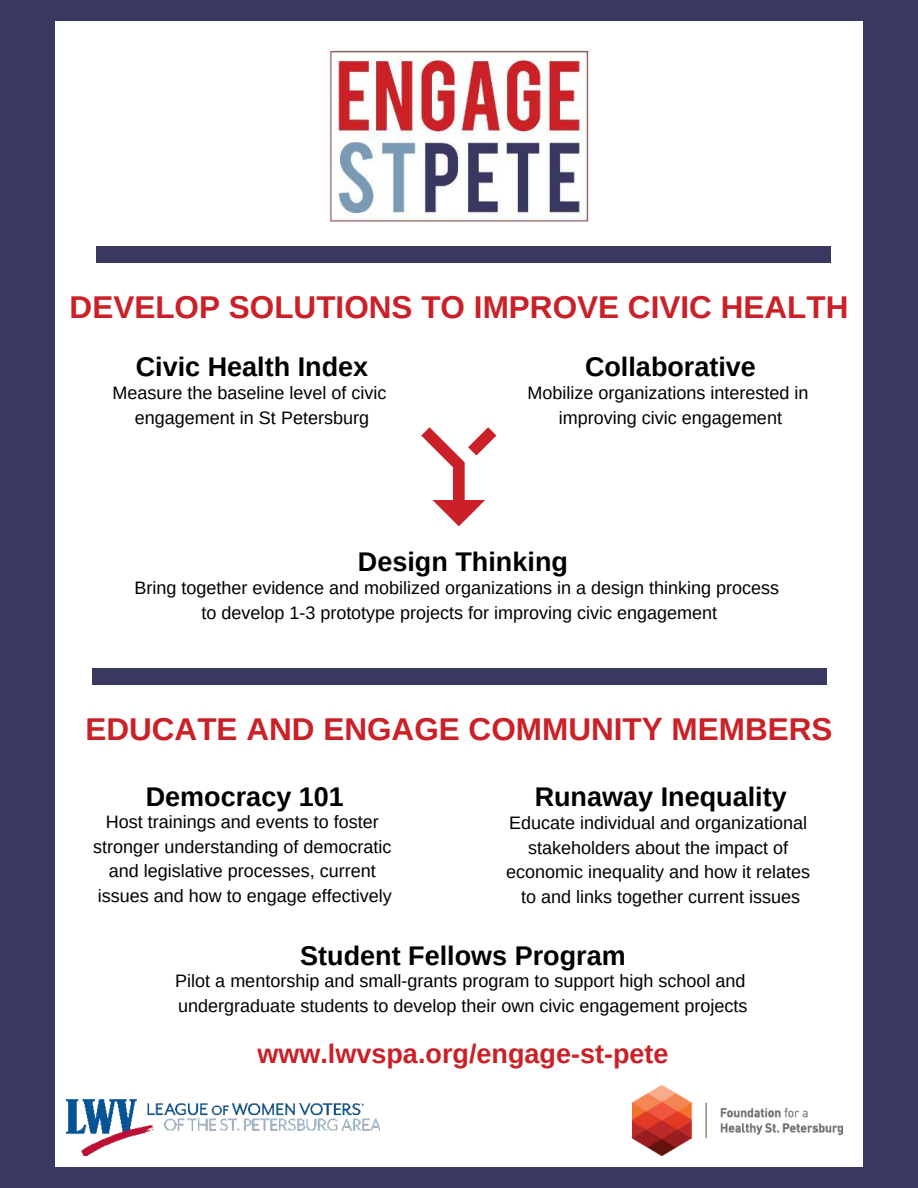
<style>
.page{position:relative;width:918px;height:1188px;background:#383861}
.page>*{position:absolute;margin:0;border:0;box-sizing:border-box;transform-origin:0 0}
.t1{font:700 31.5px "Arimo";color:#ca2027}
.t2{font:700 27px "Arimo";color:#000}
.t3{font:700 27px "Arimo";color:#ca2027}
.t4{font:18px/24.8px "Arimo";color:#000;text-align:center}
</style>
<div class="page">
<div style="left:56px;top:21px;width:807px;height:1145px;background:#fff"></div>
<img style="left:66px;top:1099px;width:314px;height:56px">
<img style="left:327px;top:48px;width:264px;height:174px">
<svg style="left:421px;top:427px;width:75px;height:99px"></svg>
<div style="left:92px;top:669px;width:735px;height:16px;background:#383861"></div>
<img style="left:633px;top:1086px;width:210px;height:70px">
<div style="left:96px;top:246px;width:734px;height:16px;background:#383861"></div>
<h1 class="t1" style="left:70px;top:285px;width:780px">DEVELOP SOLUTIONS TO IMPROVE CIVIC HEALTH</h1>
<h2 class="t2" style="left:136px;top:348px;width:234px">Civic Health Index</h2>
<h2 class="t2" style="left:585px;top:348px;width:172px">Collaborative</h2>
<p class="t4" style="left:112px;top:381px;width:276px">Measure the baseline level of civic engagement in St Petersburg</p>
<p class="t4" style="left:527px;top:381px;width:283px">Mobilize organizations interested in improving civic engagement</p>
<h2 class="t2" style="left:358px;top:543px;width:212px">Design Thinking</h2>
<p class="t4" style="left:134px;top:576px;width:646px">Bring together evidence and mobilized organizations in a design thinking process to develop 1-3 prototype projects for improving civic engagement</p>
<h1 class="t1" style="left:85px;top:708px;width:749px">EDUCATE AND ENGAGE COMMUNITY MEMBERS</h1>
<h2 class="t2" style="left:146px;top:778px;width:200px">Democracy 101</h2>
<h2 class="t2" style="left:535px;top:778px;width:254px">Runaway Inequality</h2>
<p class="t4" style="left:93px;top:810px;width:300px">Host trainings and events to foster stronger understanding of democratic and legislative processes, current issues and how to engage effectively</p>
<p class="t4" style="left:506px;top:810px;width:306px">Educate individual and organizational stakeholders about the impact of economic inequality and how it relates to and links together current issues</p>
<h2 class="t2" style="left:300px;top:937px;width:327px">Student Fellows Program</h2>
<p class="t4" style="left:175px;top:969px;width:574px;text-align:left">Pilot a mentorship and small-grants program to support high school and undergraduate students to develop their own civic engagement projects</p>
<h2 class="t3" style="left:257px;top:1035px;width:413px">www.lwvspa.org/engage-st-pete</h2>
</div>
